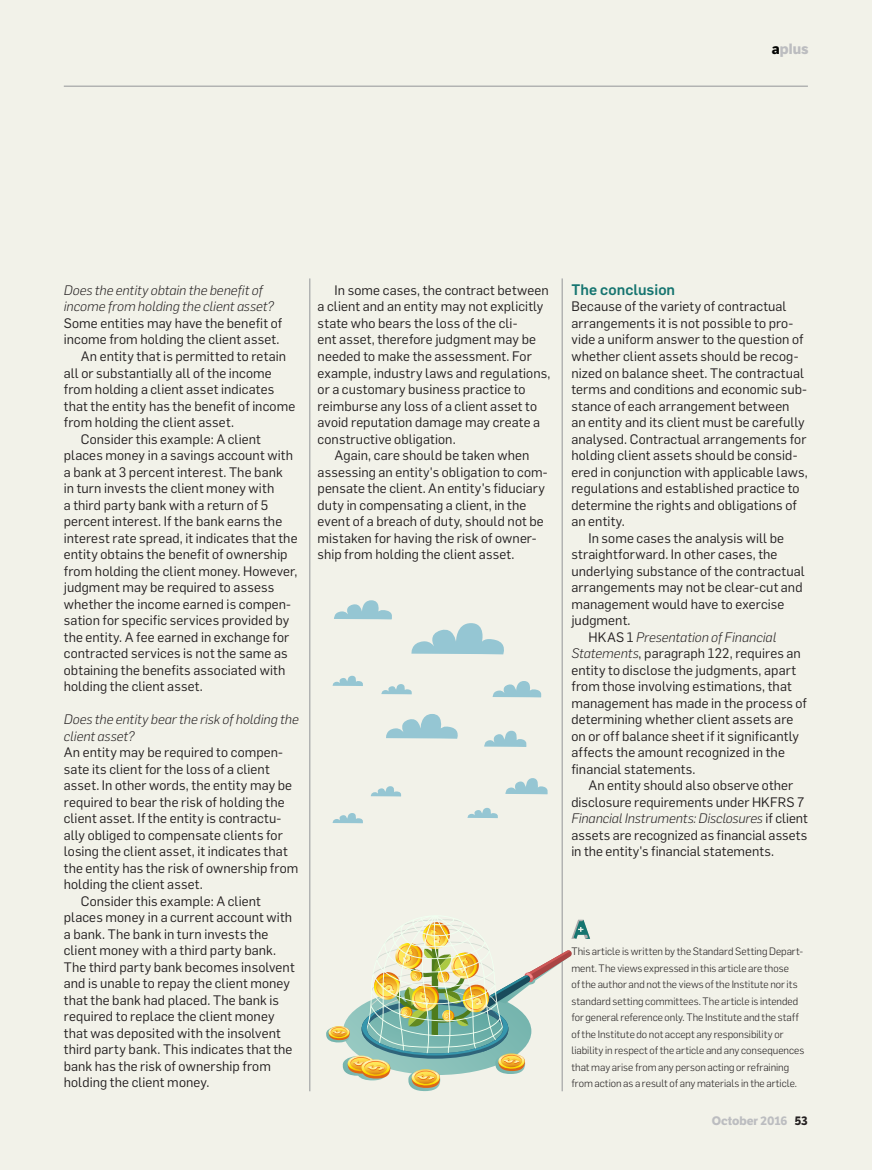
<style>
.page{position:relative;width:872px;height:1170px;background:#fff}
.page>*{position:absolute;margin:0;border:0;box-sizing:border-box;transform-origin:0 0}
.Source_-_Copy_indent{font:500 15px "Flama";letter-spacing:.005em;color:#167570}
.t1{font:700 14.55px "LFT Etica";color:#bcbdc0}
.Source_-_Copy_indent-2{font:13.5px/16.5px "Flama";letter-spacing:.01em;color:#231f20}
.Source_-_Copy_indent-3{font:italic 300 13.5px/16.5px "Flama";letter-spacing:.005em;color:#231f20}
.t2{font:700 12px "LFT Etica";color:#bcbdc0}
.QA_-_subhead{font:300 10.5px/16.5px "Flama";color:#231f20}
.s1{color:#040503}
.s2{font-weight:300;font-style:italic}
.s3{color:#231f20}
</style>
<div class="page">
<div style="left:0;top:0;width:872px;height:1169px;background:#f2f2e9"></div>
<hr style="left:562px;top:278px;width:1px;height:813px;background:#939598">
<hr style="left:309px;top:278px;width:1px;height:813px;background:#939598">
<svg style="left:326px;top:913px;width:264px;height:178px"></svg>
<svg style="left:386px;top:714px;width:72px;height:24px"></svg>
<svg style="left:411px;top:623px;width:93px;height:31px"></svg>
<svg style="left:492px;top:681px;width:50px;height:16px"></svg>
<svg style="left:332px;top:675px;width:31px;height:11px"></svg>
<svg style="left:381px;top:684px;width:31px;height:10px"></svg>
<svg style="left:484px;top:730px;width:43px;height:17px"></svg>
<svg style="left:370px;top:786px;width:32px;height:10px"></svg>
<svg style="left:332px;top:813px;width:31px;height:10px"></svg>
<svg style="left:467px;top:807px;width:31px;height:11px"></svg>
<svg style="left:334px;top:600px;width:58px;height:19px"></svg>
<svg style="left:505px;top:778px;width:43px;height:16px"></svg>
<hr style="left:64px;top:86px;width:744px;height:1px;background:#939598">
<p class="t1" style="left:772px;top:40px;width:38px"><span class="s1">a</span>plus</p>
<p class="Source_-_Copy_indent-3" style="left:64px;top:281px;width:212px">Does the entity obtain the benefit of income from holding the client asset?</p>
<p class="Source_-_Copy_indent-2" style="left:64px;top:314px;width:220px">Some entities may have the benefit of income from holding the client asset.</p>
<p class="Source_-_Copy_indent-2" style="left:64px;top:347px;width:233px;text-indent:17px">An entity that is permitted to retain all or substantially all of the income from holding a client asset indicates that the entity has the benefit of income from holding the client asset.</p>
<p class="Source_-_Copy_indent-2" style="left:64px;top:429px;width:235px;text-indent:17px">Consider this example: A client places money in a savings account with a bank at 3 percent interest. The bank<br>in turn invests the client money with<br>a third party bank with a return of 5 percent interest. If the bank earns the interest rate spread, it indicates that the entity obtains the benefit of ownership from holding the client money. However, judgment may be required to assess whether the income earned is compen&shy;sation for specific services provided by the entity. A fee earned in exchange for contracted services is not the same as obtaining the benefits associated with holding the client asset.</p>
<p class="Source_-_Copy_indent-3" style="left:64px;top:710px;width:236px">Does the entity bear the risk of holding the client asset?</p>
<p class="Source_-_Copy_indent-2" style="left:64px;top:743px;width:236px">An entity may be required to compen&shy;sate its client for the loss of a client asset. In other words, the entity may be required to bear the risk of holding the client asset. If the entity is contractu&shy;ally obliged to compensate clients for losing the client asset, it indicates that the entity has the risk of ownership from holding the client asset.</p>
<p class="Source_-_Copy_indent-2" style="left:64px;top:891px;width:232px;text-indent:17px">Consider this example: A client places money in a current account with a bank. The bank in turn invests the client money with a third party bank.<br>The third party bank becomes insolvent and is unable to repay the client money that the bank had placed. The bank is required to replace the client money that was deposited with the insolvent third party bank. This indicates that the bank has the risk of ownership from holding the client money.</p>
<p class="Source_-_Copy_indent-2" style="left:317px;top:281px;width:234px;text-indent:17px">In some cases, the contract between a client and an entity may not explicitly state who bears the loss of the cli-<br>ent asset, therefore judgment may be needed to make the assessment. For example, industry laws and regulations, or a customary business practice to reimburse any loss of a client asset to avoid reputation damage may create a constructive obligation.</p>
<p class="Source_-_Copy_indent-2" style="left:317px;top:446px;width:232px;text-indent:17px">Again, care should be taken when assessing an entity's obligation to com&shy;pensate the client. An entity's fiduciary duty in compensating a client, in the event of a breach of duty, should not be mistaken for having the risk of owner&shy;ship from holding the client asset.</p>
<p class="Source_-_Copy_indent" style="left:571px;top:279px;width:105px">The conclusion</p>
<p class="Source_-_Copy_indent-2" style="left:571px;top:297px;width:238px">Because of the variety of contractual arrangements it is not possible to pro&shy;vide a uniform answer to the question of whether client assets should be recog&shy;nized on balance sheet. The contractual terms and conditions and economic sub&shy;stance of each arrangement between<br>an entity and its client must be carefully analysed. Contractual arrangements for holding client assets should be consid&shy;ered in conjunction with applicable laws, regulations and established practice to determine the rights and obligations of an entity.</p>
<p class="Source_-_Copy_indent-2" style="left:571px;top:528px;width:235px;text-indent:17px">In some cases the analysis will be straightforward. In other cases, the underlying substance of the contractual arrangements may not be clear-cut and management would have to exercise judgment.</p>
<p class="Source_-_Copy_indent-2" style="left:571px;top:627px;width:237px;text-indent:17px">HKAS 1 <span class="s2">Presentation of Financial Statements</span>, paragraph 122, requires an entity to disclose the judgments, apart from those involving estimations, that management has made in the process of determining whether client assets are on or off balance sheet if it significantly affects the amount recognized in the financial statements.</p>
<p class="Source_-_Copy_indent-2" style="left:571px;top:776px;width:238px;text-indent:17px">An entity should also observe other disclosure requirements under HKFRS 7<br><span class="s2">Financial Instruments: Disclosures</span> if client assets are recognized as financial assets in the entity's financial statements.</p>
<p class="QA_-_subhead" style="left:571px;top:942px;width:234px">This article is written by the Standard Setting Depart&shy;ment. The views expressed in this article are those<br>of the author and not the views of the Institute nor its standard setting committees. The article is intended for general reference only. The Institute and the staff of the Institute do not accept any responsibility or liability in respect of the article and any consequences that may arise from any person acting or refraining from action as a result of any materials in the article.</p>
<p class="t2" style="left:712px;top:1113px;width:97px">October 2016 <span class="s3">53</span></p>
</div>
